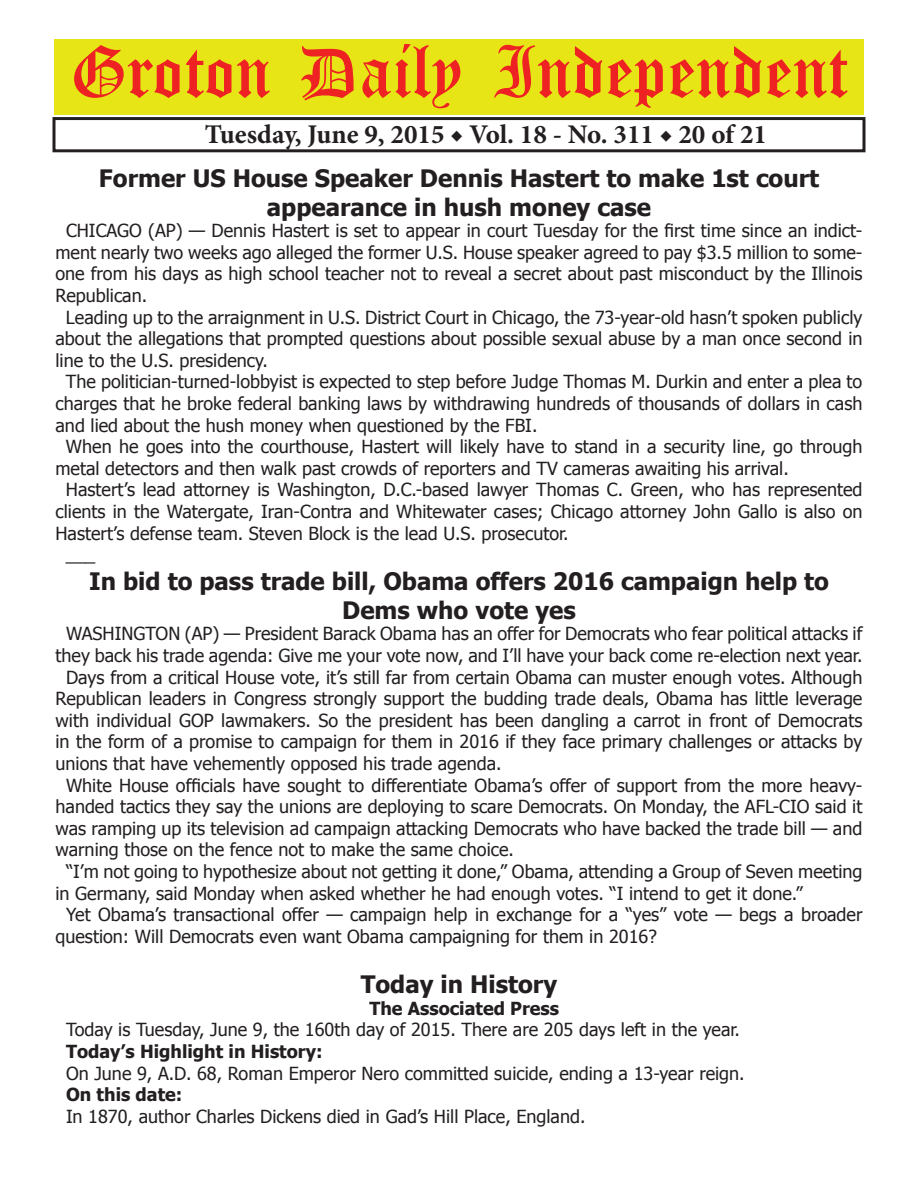
<style>
.page{position:relative;width:918px;height:1188px;background:#fff}
.page>*{position:absolute;margin:0;border:0;box-sizing:border-box;transform-origin:0 0}
.t1{font:54px "Old English Five";color:#ee2123}
.t2{font:700 27px "Minion Pro";color:#231f20}
.t3{font:700 24px/28.8px "Tahoma";color:#231f20;text-align:center}
.t4{font:18px "Tahoma";color:#231f20}
.t5{font:700 18px "Tahoma";color:#231f20}
</style>
<div class="page">
<div style="left:52px;top:117px;width:814px;height:35px;border:3px solid #231f20"></div>
<div style="left:54px;top:40px;width:810px;height:75px;background:#e7e515"></div>
<h1 class="t1" style="left:70px;top:47px;width:779px">Groton Daily Independent</h1>
<h2 class="t2" style="left:205px;top:116px;width:564px">Tuesday, June 9, 2015 ◆ Vol. 18 - No. 311 ◆ 20 of 21</h2>
<h3 class="t3" style="left:99px;top:162px;width:722px">Former US House Speaker Dennis Hastert to make 1st court appearance in hush money case</h3>
<p class="t4" style="left:66px;top:219px;width:798px">CHICAGO (AP) — Dennis Hastert is set to appear in court Tuesday for the first time since an indict-</p>
<p class="t4" style="left:56px;top:240px;width:808px">ment nearly two weeks ago alleged the former U.S. House speaker agreed to pay $3.5 million to some-</p>
<p class="t4" style="left:56px;top:262px;width:808px">one from his days as high school teacher not to reveal a secret about past misconduct by the Illinois</p>
<p class="t4" style="left:56px;top:283px;width:93px">Republican.</p>
<p class="t4" style="left:66px;top:305px;width:798px">Leading up to the arraignment in U.S. District Court in Chicago, the 73-year-old hasn’t spoken publicly</p>
<p class="t4" style="left:56px;top:327px;width:809px">about the allegations that prompted questions about possible sexual abuse by a man once second in</p>
<p class="t4" style="left:56px;top:348px;width:214px">line to the U.S. presidency.</p>
<p class="t4" style="left:66px;top:370px;width:798px">The politician-turned-lobbyist is expected to step before Judge Thomas M. Durkin and enter a plea to</p>
<p class="t4" style="left:56px;top:391px;width:808px">charges that he broke federal banking laws by withdrawing hundreds of thousands of dollars in cash</p>
<p class="t4" style="left:56px;top:413px;width:483px">and lied about the hush money when questioned by the FBI.</p>
<p class="t4" style="left:66px;top:435px;width:798px">When he goes into the courthouse, Hastert will likely have to stand in a security line, go through</p>
<p class="t4" style="left:56px;top:456px;width:735px">metal detectors and then walk past crowds of reporters and TV cameras awaiting his arrival.</p>
<p class="t4" style="left:66px;top:478px;width:798px">Hastert’s lead attorney is Washington, D.C.-based lawyer Thomas C. Green, who has represented</p>
<p class="t4" style="left:56px;top:499px;width:809px">clients in the Watergate, Iran-Contra and Whitewater cases; Chicago attorney John Gallo is also on</p>
<p class="t4" style="left:56px;top:521px;width:515px">Hastert’s defense team. Steven Block is the lead U.S. prosecutor.</p>
<p class="t4" style="left:66px;top:543px;width:31px">___</p>
<h3 class="t3" style="left:89px;top:565px;width:741px">In bid to pass trade bill, Obama offers 2016 campaign help to<br>Dems who vote yes</h3>
<p class="t4" style="left:66px;top:622px;width:798px">WASHINGTON (AP) — President Barack Obama has an offer for Democrats who fear political attacks if</p>
<p class="t4" style="left:56px;top:643px;width:808px">they back his trade agenda: Give me your vote now, and I’ll have your back come re-election next year.</p>
<p class="t4" style="left:66px;top:665px;width:798px">Days from a critical House vote, it’s still far from certain Obama can muster enough votes. Although</p>
<p class="t4" style="left:56px;top:687px;width:808px">Republican leaders in Congress strongly support the budding trade deals, Obama has little leverage</p>
<p class="t4" style="left:56px;top:708px;width:808px">with individual GOP lawmakers. So the president has been dangling a carrot in front of Democrats</p>
<p class="t4" style="left:56px;top:730px;width:808px">in the form of a promise to campaign for them in 2016 if they face primary challenges or attacks by</p>
<p class="t4" style="left:56px;top:751px;width:448px">unions that have vehemently opposed his trade agenda.</p>
<p class="t4" style="left:66px;top:773px;width:798px">White House officials have sought to differentiate Obama’s offer of support from the more heavy-</p>
<p class="t4" style="left:56px;top:795px;width:808px">handed tactics they say the unions are deploying to scare Democrats. On Monday, the AFL-CIO said it</p>
<p class="t4" style="left:56px;top:816px;width:808px">was ramping up its television ad campaign attacking Democrats who have backed the trade bill — and</p>
<p class="t4" style="left:56px;top:838px;width:460px">warning those on the fence not to make the same choice.</p>
<p class="t4" style="left:66px;top:859px;width:798px">“I’m not going to hypothesize about not getting it done,” Obama, attending a Group of Seven meeting</p>
<p class="t4" style="left:56px;top:881px;width:749px">in Germany, said Monday when asked whether he had enough votes. “I intend to get it done.”</p>
<p class="t4" style="left:66px;top:903px;width:798px">Yet Obama’s transactional offer — campaign help in exchange for a “yes” vote — begs a broader</p>
<p class="t4" style="left:56px;top:924px;width:603px">question: Will Democrats even want Obama campaigning for them in 2016?</p>
<h3 class="t3" style="left:361px;top:969px;width:198px">Today in History</h3>
<p class="t5" style="left:369px;top:996px;width:191px">The Associated Press</p>
<p class="t4" style="left:66px;top:1018px;width:676px">Today is Tuesday, June 9, the 160th day of 2015. There are 205 days left in the year.</p>
<p class="t5" style="left:66px;top:1039px;width:258px">Today’s Highlight in History:</p>
<p class="t4" style="left:66px;top:1061px;width:680px">On June 9, A.D. 68, Roman Emperor Nero committed suicide, ending a 13-year reign.</p>
<p class="t5" style="left:66px;top:1082px;width:118px">On this date:</p>
<p class="t4" style="left:66px;top:1104px;width:521px">In 1870, author Charles Dickens died in Gad’s Hill Place, England.</p>
</div>
